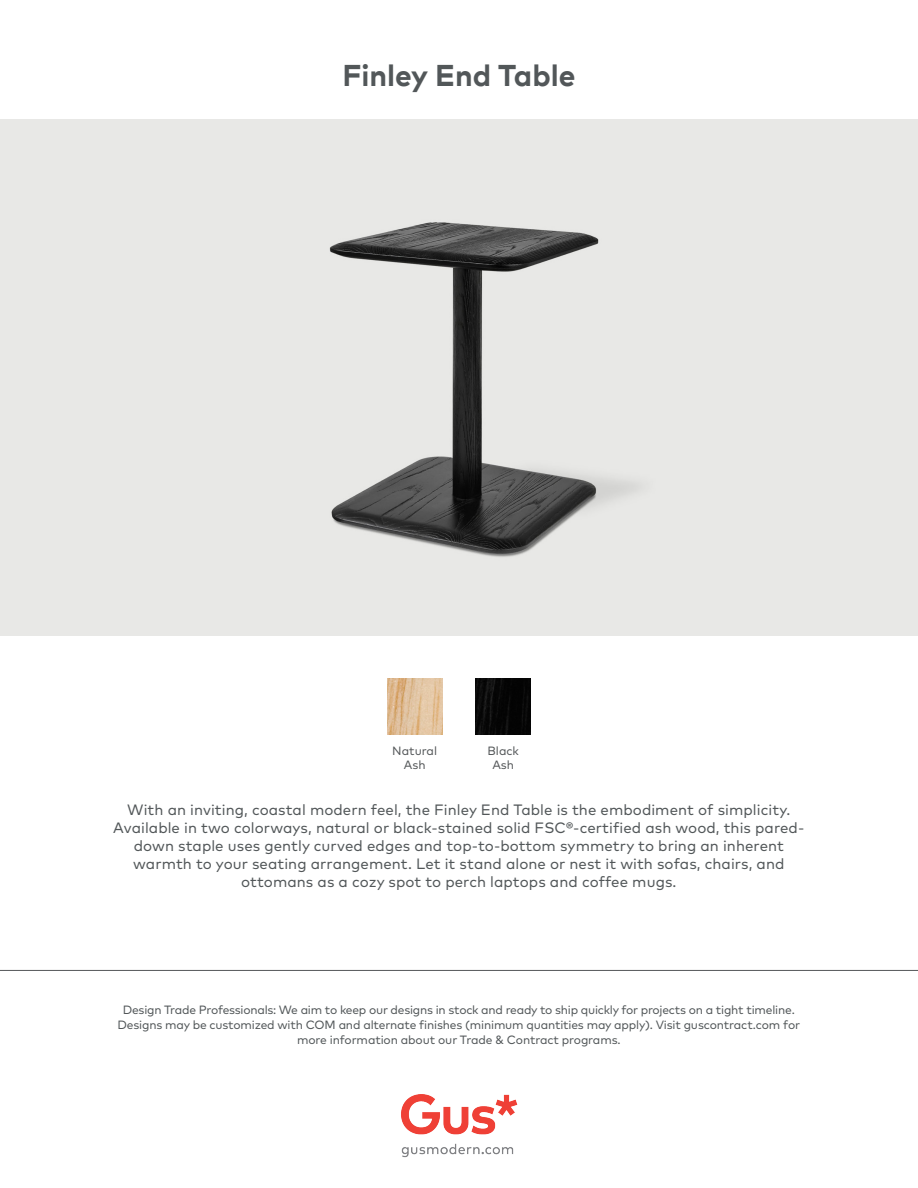
<style>
.page{position:relative;width:918px;height:1188px;background:#fff}
.page>*{position:absolute;margin:0;border:0;box-sizing:border-box;transform-origin:0 0}
.Product_Title{font:700 30px "Mark";color:#525759}
.Description{font:15px/18px "Mark Pro";letter-spacing:.005em;color:#525759;text-align:center}
.t1{font:12px/15px "Mark Pro";letter-spacing:-.015em;color:#525759;text-align:center}
.t2{font:12px "Mark Pro";color:#545759}
</style>
<div class="page">
<img style="left:401px;top:1094px;width:117px;height:64px">
<img style="left:0;top:119px;width:918px;height:516px">
<hr style="left:0;top:970px;width:918px;height:1px;background:#545759">
<img style="left:387px;top:679px;width:55px;height:55px">
<img style="left:476px;top:679px;width:55px;height:55px">
<p class="Product_Title" style="left:343px;top:56px;width:234px">Finley End Table</p>
<p class="t2" style="left:392px;top:741px;width:46px">Natural</p>
<p class="t2" style="left:404px;top:756px;width:23px">Ash</p>
<p class="t2" style="left:488px;top:741px;width:33px">Black</p>
<p class="t2" style="left:492px;top:756px;width:23px">Ash</p>
<p class="Description" style="left:113px;top:800px;width:693px">With an inviting, coastal modern feel, the Finley End Table is the embodiment of simplicity.<br>Available in two colorways, natural or black-stained solid FSC®‐certified ash wood, this pared&shy;down staple uses gently curved edges and top-to-bottom symmetry to bring an inherent warmth to your seating arrangement. Let it stand alone or nest it with sofas, chairs, and ottomans as a cozy spot to perch laptops and coffee mugs.</p>
<p class="t1" style="left:118px;top:1001px;width:684px">Design Trade Professionals: We aim to keep our designs in stock and ready to ship quickly for projects on a tight timeline.<br>Designs may be customized with COM and alternate finishes (minimum quantities may apply). Visit guscontract.com for more information about our Trade &amp; Contract programs.</p>
</div>
